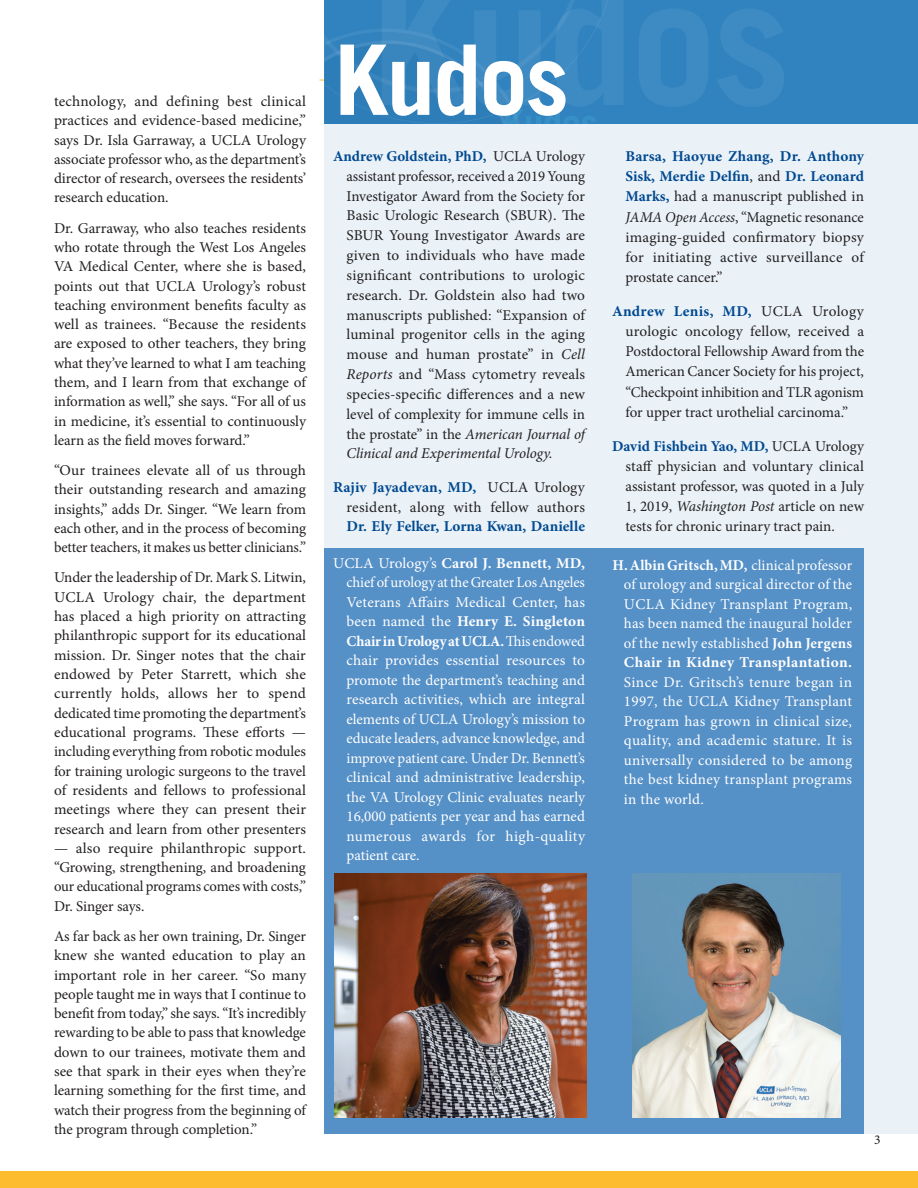
<style>
.page{position:relative;width:918px;height:1188px;background:#fff}
.page>*{position:absolute;margin:0;border:0;box-sizing:border-box;transform-origin:0 0}
.t1{font:15px/19.4px "Minion Pro";letter-spacing:-.005em;color:#231f20;text-align:justify}
.t2{font:15px/19.5px "Minion Pro";letter-spacing:.015em;color:#fff;text-align:justify}
.t3{font:15px/19.8px "Minion Pro";letter-spacing:.015em;color:#231f20;text-align:right}
.t4{font:700 15px "Minion Pro";letter-spacing:.005em;color:#014990}
.t5{font:13.5px "Minion Pro";color:#231f20}
.s1{font-weight:700;color:#014990}
.s2{font-style:italic}
.s3{font-weight:700}
</style>
<div class="page">
<div style="left:324px;top:0;width:594px;height:1134px;background:#eaf2f8"></div>
<div style="left:0;top:1171px;width:918px;height:17px;background:#fdbb2e"></div>
<hr style="left:320px;top:80px;width:598px;height:1px;background:#fdbb2e">
<div style="left:324px;top:0;width:594px;height:123px;background:#3183bf"></div>
<svg style="left:639px;top:9px;width:69px;height:97px"></svg>
<svg style="left:717px;top:9px;width:67px;height:97px"></svg>
<svg style="left:324px;top:0;width:299px;height:123px"></svg>
<div style="left:324px;top:549px;width:540px;height:585px;background:#5590c7"></div>
<img style="left:335px;top:874px;width:252px;height:244px">
<img style="left:633px;top:874px;width:207px;height:244px">
<p class="t1" style="left:54px;top:92px;width:254px">technology, and defining best clinical practices and evidence-based medicine,” says Dr. Isla Garraway, a UCLA Urology associate professor who, as the department’s director of research, oversees the residents’ research education.</p>
<p class="t1" style="left:54px;top:218px;width:254px">Dr. Garraway, who also teaches residents who rotate through the West Los Angeles VA Medical Center, where she is based, points out that UCLA Urology’s robust teaching environment benefits faculty as well as trainees. “Because the residents are exposed to other teachers, they bring what they’ve learned to what I am teaching them, and I learn from that exchange of information as well,” she says. “For all of us in medicine, it’s essential to continuously learn as the field moves forward.”</p>
<p class="t1" style="left:54px;top:461px;width:254px">“Our trainees elevate all of us through their outstanding research and amazing insights,” adds Dr. Singer. “We learn from each other, and in the process of becoming better teachers, it makes us better clinicians.”</p>
<p class="t1" style="left:54px;top:568px;width:254px">Under the leadership of Dr. Mark S. Litwin, UCLA Urology chair, the department has placed a high priority on attracting philanthropic support for its educational mission. Dr. Singer notes that the chair endowed by Peter Starrett, which she currently holds, allows her to spend dedicated time promoting the department’s educational programs. These efforts — including everything from robotic modules for training urologic surgeons to the travel of residents and fellows to professional meetings where they can present their research and learn from other presenters</p>
<p class="t1" style="left:54px;top:838px;width:254px">— also require philanthropic support. “Growing, strengthening, and broadening our educational programs comes with costs,” Dr. Singer says.</p>
<p class="t1" style="left:54px;top:926px;width:254px">As far back as her own training, Dr. Singer knew she wanted education to play an important role in her career. “So many people taught me in ways that I continue to benefit from today,” she says. “It’s incredibly rewarding to be able to pass that knowledge down to our trainees, motivate them and see that spark in their eyes when they’re learning something for the first time, and watch their progress from the beginning of the program through completion.”</p>
<p class="t1" style="left:346px;top:146px;width:240px;line-height:19.8px;text-indent:-14px"><span class="s1">Andrew Goldstein, PhD,</span> UCLA Urology assistant professor, received a 2019 Young Investigator Award from the Society for Basic Urologic Research (SBUR). The SBUR Young Investigator Awards are given to individuals who have made significant contributions to urologic research. Dr. Goldstein also had two manuscripts published: “Expansion of luminal progenitor cells in the aging mouse and human prostate” in <span class="s2">Cell Reports</span> and “Mass cytometry reveals species-specific differences and a new level of complexity for immune cells in the prostate” in the <span class="s2">American Journal of Clinical and Experimental Urology.</span></p>
<p class="t3" style="left:333px;top:477px;width:254px"><span class="s1">Rajiv Jayadevan, MD,</span> UCLA Urology resident, along with fellow authors</p>
<p class="t4" style="left:346px;top:516px;width:240px">Dr. Ely Felker, Lorna Kwan, Danielle</p>
<p class="t2" style="left:346px;top:553px;width:240px;text-indent:-14px">UCLA Urology’s <span class="s3">Carol J. Bennett, MD, </span>chief of urology at the Greater Los Angeles Veterans Affairs Medical Center, has been named the <span class="s3">Henry E. Singleton Chair in Urology at UCLA.</span> This endowed chair provides essential resources to promote the department’s teaching and research activities, which are integral elements of UCLA Urology’s mission to educate leaders, advance knowledge, and improve patient care. Under Dr. Bennett’s clinical and administrative leadership, the VA Urology Clinic evaluates nearly 16,000 patients per year and has earned numerous awards for high-quality patient care.</p>
<p class="t1" style="left:626px;top:146px;width:240px;line-height:20.2px"><span class="s1">Barsa, Haoyue Zhang, Dr. Anthony Sisk, Merdie Delfin</span>, and <span class="s1">Dr. Leonard Marks,</span> had a manuscript published in <span class="s2">JAMA Open Access</span>, “Magnetic resonance imaging-guided confirmatory biopsy for initiating active surveillance of prostate cancer.”</p>
<p class="t1" style="left:625px;top:301px;width:240px;line-height:20.2px;text-indent:-13px"><span class="s1">Andrew Lenis, MD,</span> UCLA Urology urologic oncology fellow, received a Postdoctoral Fellowship Award from the American Cancer Society for his project, “Checkpoint inhibition and TLR agonism for upper tract urothelial carcinoma.”</p>
<p class="t1" style="left:626px;top:436px;width:240px;line-height:20.2px;text-indent:-14px"><span class="s1">David Fishbein Yao, MD,</span> UCLA Urology staff physician and voluntary clinical assistant professor, was quoted in a July 1, 2019, <span class="s2">Washington Post</span> article on new tests for chronic urinary tract pain.</p>
<p class="t2" style="left:624px;top:555px;width:230px;text-indent:-12px"><span class="s3">H. Albin Gritsch, MD,</span> clinical professor of urology and surgical director of the UCLA Kidney Transplant Program, has been named the inaugural holder of the newly established <span class="s3">John Jergens Chair in Kidney Transplantation.</span></p>
<p class="t2" style="left:624px;top:672px;width:230px">Since Dr. Gritsch’s tenure began in 1997, the UCLA Kidney Transplant Program has grown in clinical size, quality, and academic stature. It is universally considered to be among the best kidney transplant programs in the world.</p>
<p class="t5" style="left:874px;top:1130px;width:8px">3</p>
</div>
